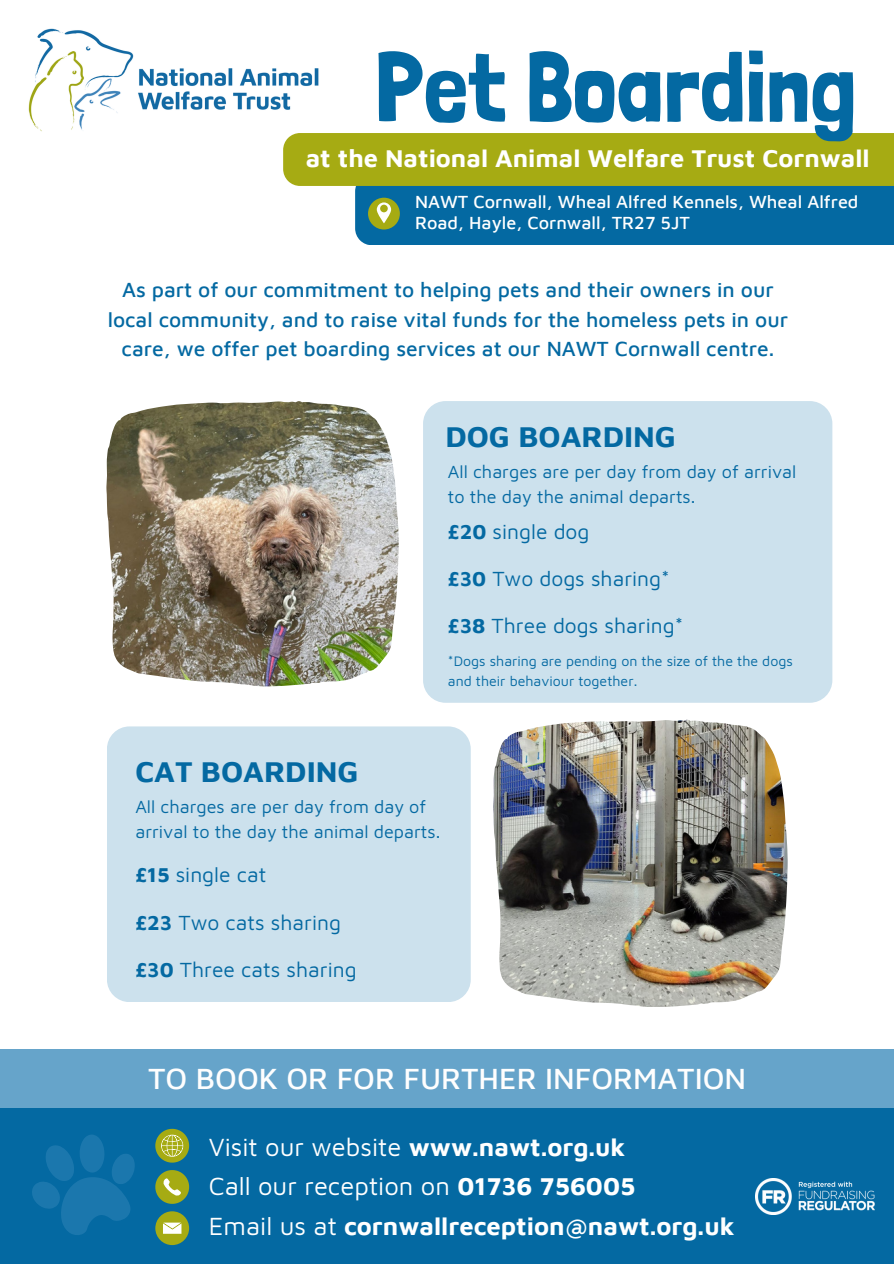
<style>
.page{position:relative;width:894px;height:1264px;background:#fff}
.page>*{position:absolute;margin:0;border:0;box-sizing:border-box;transform-origin:0 0}
.t1{font:98.55px "Londrina Solid";color:#0469a2}
.t2{font:500 30px "Maven Pro";color:#fefefe}
.t3{font:700 30px "Maven Pro";color:#0469a2}
.t4{font:25.5px "Maven Pro";color:#fff}
.t5{font:700 25.5px "Maven Pro";color:#fff}
.t6{font:700 25.35px "Maven Pro";color:#fff}
.t7{font:500 21px/29.2px "Maven Pro";color:#0469a2;text-align:center}
.t8{font:21px "Maven Pro";color:#0469a2}
.t9{font:18px/24.8px "Maven Pro";color:#0469a2}
.t10{font:500 18px/21.5px "Maven Pro";color:#fff}
.t11{font:14.1px/19.4px "Maven Pro";color:#0469a2}
.s1{font-weight:700}
.s2{font-weight:400}
</style>
<div class="page">
<img style="left:28px;top:28px;width:291px;height:104px">
<svg style="left:283px;top:133px;width:610px;height:112px;background:#629263"></svg>
<img style="left:106px;top:401px;width:292px;height:285px">
<img style="left:493px;top:719px;width:294px;height:287px">
<div style="left:423px;top:401px;width:409px;height:301px;background:#cce1ed;border-radius:23px"></div>
<div style="left:107px;top:726px;width:363px;height:276px;background:#cce1ed;border-radius:23px"></div>
<div style="left:0;top:1055px;width:893px;height:208px;background:#0469a2"></div>
<img style="left:755px;top:1178px;width:118px;height:36px">
<svg style="left:155px;top:1128px;width:34px;height:34px"></svg>
<svg style="left:155px;top:1170px;width:34px;height:33px"></svg>
<div style="left:155px;top:1211px;width:34px;height:33px;background:#a6ab13;border-radius:50%"></div>
<svg style="left:163px;top:1222px;width:18px;height:11px"></svg>
<svg style="left:32px;top:1135px;width:103px;height:100px"></svg>
<div style="left:0;top:1048px;width:893px;height:59px;background:#66a4ca"></div>
<p class="t1" style="left:375px;top:28px;width:483px">Pet Boarding</p>
<p class="t6" style="left:305px;top:143px;width:565px">at the National Animal Welfare Trust Cornwall</p>
<p class="t10" style="left:415px;top:190px;width:445px">NAWT Cornwall, Wheal Alfred Kennels, Wheal Alfred<br>Road, Hayle, Cornwall, TR27 5JT</p>
<p class="t7" style="left:108px;top:275px;width:681px">As part of our commitment to helping pets and their owners in our local community, and to raise vital funds for the homeless pets in our care, we offer pet boarding services at our NAWT Cornwall centre.</p>
<p class="t3" style="left:445px;top:418px;width:232px">DOG BOARDING</p>
<p class="t9" style="left:448px;top:459px;width:350px">All charges are per day from day of arrival to the day the animal departs.</p>
<p class="t8" style="left:448px;top:518px;width:143px"><span class="s1">£20</span> single dog</p>
<p class="t8" style="left:448px;top:565px;width:223px"><span class="s1">£30</span> Two dogs sharing*</p>
<p class="t8" style="left:448px;top:613px;width:237px"><span class="s1">£38</span> Three dogs sharing*</p>
<p class="t11" style="left:448px;top:651px;width:346px">*Dogs sharing are pending on the size of the the dogs and their behaviour together.</p>
<p class="t3" style="left:135px;top:752px;width:225px">CAT BOARDING</p>
<p class="t9" style="left:135px;top:793px;width:306px">All charges are per day from day of arrival to the day the animal departs.</p>
<p class="t8" style="left:135px;top:862px;width:132px"><span class="s1">£15</span> single cat</p>
<p class="t8" style="left:135px;top:909px;width:207px"><span class="s1">£23</span> Two cats sharing</p>
<p class="t8" style="left:135px;top:956px;width:223px"><span class="s1">£30</span> Three cats sharing</p>
<p class="t2" style="left:148px;top:1059px;width:599px">TO BOOK OR FOR FURTHER INFORMATION</p>
<p class="t4" style="left:209px;top:1131px;width:418px">Visit our website <span class="s1">www.nawt.org.uk</span></p>
<p class="t4" style="left:209px;top:1170px;width:428px">Call our reception on <span class="s1">01736 756005</span></p>
<p class="t5" style="left:209px;top:1210px;width:527px"><span class="s2">Email us at</span> cornwallreception@nawt.org.uk</p>
</div>
